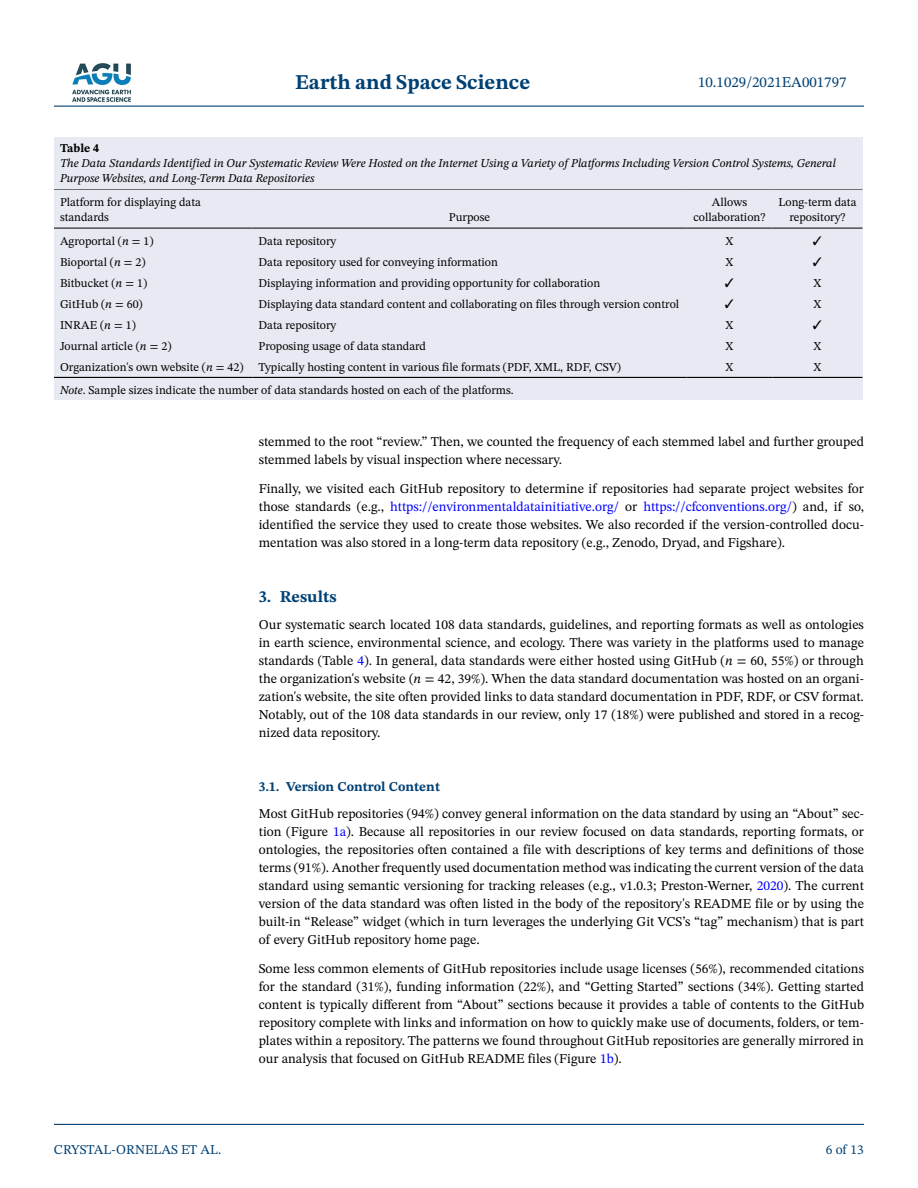
<style>
.page{position:relative;width:918px;height:1188px;background:#fff}
.page>*{position:absolute;margin:0;border:0;box-sizing:border-box;transform-origin:0 0}
.t1{font:700 21px "STIX Two Text";color:#004174}
.t2{font:700 16.5px "STIX Two Text";color:#004174}
.t3{font:15px "STIX Two Text";color:#004174}
.t4{font:13.5px/18px "STIX Two Text";color:#000;text-align:justify}
.t5{font:700 13.5px "STIX Two Text";color:#004174}
.t6{font:13.5px "STIX Two Text";color:#004174}
.t7{font:12px/15px "STIX Two Text";color:#000;text-align:center}
.t8{font:italic 12px/15px "STIX Two Text";color:#000}
.t9{font:700 12px "STIX Two Text";color:#000}
.t10{font:12px "STIX Two Math";color:#000}
.s1{font-style:italic}
.s2{color:#00f}
</style>
<div class="page">
<hr style="left:54px;top:106px;width:810px;height:1px;background:#004174">
<hr style="left:54px;top:1124px;width:810px;height:1px;background:#004174">
<img style="left:72px;top:63px;width:59px;height:39px">
<div style="left:54px;top:188px;width:808px;height:212px;background:#e7eaf2"></div>
<hr style="left:54px;top:188px;width:198px;height:2px;background:#000">
<hr style="left:54px;top:228px;width:198px;height:1px;background:#000">
<hr style="left:252px;top:188px;width:434px;height:2px;background:#000">
<hr style="left:252px;top:228px;width:434px;height:1px;background:#000">
<hr style="left:687px;top:188px;width:85px;height:2px;background:#000">
<hr style="left:687px;top:228px;width:85px;height:1px;background:#000">
<hr style="left:772px;top:188px;width:90px;height:2px;background:#000">
<hr style="left:772px;top:228px;width:90px;height:1px;background:#000">
<hr style="left:54px;top:377px;width:198px;height:1px;background:#000">
<hr style="left:252px;top:377px;width:434px;height:1px;background:#000">
<hr style="left:687px;top:377px;width:85px;height:1px;background:#000">
<hr style="left:772px;top:377px;width:90px;height:1px;background:#000">
<div style="left:54px;top:137px;width:808px;height:51px;background:#e7eaf2"></div>
<h1 class="t1" style="left:295px;top:67px;width:237px">Earth and Space Science</h1>
<p class="t3" style="left:698px;top:72px;width:150px">10.1029/2021EA001797</p>
<p class="t9" style="left:60px;top:140px;width:41px">Table 4</p>
<p class="t8" style="left:60px;top:156px;width:778px">The Data Standards Identified in Our Systematic Review Were Hosted on the Internet Using a Variety of Platforms Including Version Control Systems, General<br>Purpose Websites, and Long-Term Data Repositories</p>
<p class="t7" style="left:60px;top:194px;width:142px;text-align:left">Platform for displaying data standards</p>
<p class="t7" style="left:449px;top:209px;width:43px">Purpose</p>
<p class="t7" style="left:694px;top:194px;width:73px">Allows collaboration?</p>
<p class="t7" style="left:778px;top:194px;width:80px">Long-term data repository?</p>
<p class="t7" style="left:60px;top:233px;width:95px">Agroportal (<span class="s1">n</span> = 1)</p>
<p class="t7" style="left:259px;top:233px;width:79px">Data repository</p>
<p class="t7" style="left:726px;top:233px;width:9px">X</p>
<p class="t10" style="left:813px;top:233px;width:11px">✓</p>
<p class="t7" style="left:60px;top:254px;width:87px">Bioportal (<span class="s1">n</span> = 2)</p>
<p class="t7" style="left:259px;top:254px;width:241px">Data repository used for conveying information</p>
<p class="t7" style="left:726px;top:254px;width:9px">X</p>
<p class="t10" style="left:813px;top:255px;width:11px">✓</p>
<p class="t7" style="left:60px;top:275px;width:89px">Bitbucket (<span class="s1">n</span> = 1)</p>
<p class="t7" style="left:259px;top:275px;width:343px">Displaying information and providing opportunity for collaboration</p>
<p class="t10" style="left:725px;top:276px;width:11px">✓</p>
<p class="t7" style="left:814px;top:275px;width:9px">X</p>
<p class="t7" style="left:60px;top:296px;width:84px">GitHub (<span class="s1">n</span> = 60)</p>
<p class="t7" style="left:259px;top:296px;width:422px">Displaying data standard content and collaborating on files through version control</p>
<p class="t10" style="left:725px;top:297px;width:11px">✓</p>
<p class="t7" style="left:814px;top:296px;width:9px">X</p>
<p class="t7" style="left:60px;top:318px;width:77px">INRAE (<span class="s1">n</span> = 1)</p>
<p class="t7" style="left:259px;top:318px;width:79px">Data repository</p>
<p class="t7" style="left:726px;top:318px;width:9px">X</p>
<p class="t10" style="left:813px;top:318px;width:11px">✓</p>
<p class="t7" style="left:60px;top:339px;width:113px">Journal article (<span class="s1">n</span> = 2)</p>
<p class="t7" style="left:259px;top:339px;width:169px">Proposing usage of data standard</p>
<p class="t7" style="left:726px;top:339px;width:9px">X</p>
<p class="t7" style="left:814px;top:339px;width:9px">X</p>
<p class="t7" style="left:60px;top:360px;width:563px">Organization's own website (<span class="s1">n</span> = 42) Typically hosting content in various file formats (PDF, XML, RDF, CSV)</p>
<p class="t7" style="left:726px;top:360px;width:9px">X</p>
<p class="t7" style="left:814px;top:360px;width:9px">X</p>
<p class="t7" style="left:60px;top:383px;width:455px"><span class="s1">Note</span>. Sample sizes indicate the number of data standards hosted on each of the platforms.</p>
<p class="t4" style="left:259px;top:433px;width:607px">stemmed to the root “review.” Then, we counted the frequency of each stemmed label and further grouped stemmed labels by visual inspection where necessary.</p>
<p class="t4" style="left:259px;top:479px;width:607px">Finally, we visited each GitHub repository to determine if repositories had separate project websites for those standards (e.g., <span class="s2">https://environmentaldatainitiative.org/</span> or <span class="s2">https://cfconventions.org/</span>) and, if so, identified the service they used to create those websites. We also recorded if the version-controlled docu&shy;mentation was also stored in a long-term data repository (e.g., Zenodo, Dryad, and Figshare).</p>
<p class="t2" style="left:259px;top:585px;width:79px">3. Results</p>
<p class="t4" style="left:259px;top:616px;width:607px">Our systematic search located 108 data standards, guidelines, and reporting formats as well as ontologies in earth science, environmental science, and ecology. There was variety in the platforms used to manage standards (Table <span class="s2">4</span>). In general, data standards were either hosted using GitHub (<span class="s1">n</span> = 60, 55%) or through the organization's website (<span class="s1">n</span> = 42, 39%). When the data standard documentation was hosted on an organi&shy;zation's website, the site often provided links to data standard documentation in PDF, RDF, or CSV format.<br>Notably, out of the 108 data standards in our review, only 17 (18%) were published and stored in a recog&shy;nized data repository.</p>
<p class="t6" style="left:54px;top:1140px;width:169px">CRYSTAL-ORNELAS ET AL.</p>
<p class="t5" style="left:259px;top:777px;width:183px">3.1. Version Control Content</p>
<p class="t4" style="left:259px;top:805px;width:607px">Most GitHub repositories (94%) convey general information on the data standard by using an “About” sec&shy;tion (Figure <span class="s2">1a</span>). Because all repositories in our review focused on data standards, reporting formats, or ontologies, the repositories often contained a file with descriptions of key terms and definitions of those terms (91%). Another frequently used documentation method was indicating the current version of the data standard using semantic versioning for tracking releases (e.g., v1.0.3; Preston-Werner, <span class="s2">2020</span>). The current version of the data standard was often listed in the body of the repository's README file or by using the built-in “Release” widget (which in turn leverages the underlying Git VCS’s “tag” mechanism) that is part of every GitHub repository home page.</p>
<p class="t4" style="left:259px;top:959px;width:607px">Some less common elements of GitHub repositories include usage licenses (56%), recommended citations for the standard (31%), funding information (22%), and “Getting Started” sections (34%). Getting started content is typically different from “About” sections because it provides a table of contents to the GitHub repository complete with links and information on how to quickly make use of documents, folders, or tem&shy;plates within a repository. The patterns we found throughout GitHub repositories are generally mirrored in our analysis that focused on GitHub README files (Figure <span class="s2">1b</span>).</p>
<p class="t6" style="left:826px;top:1140px;width:40px">6 of 13</p>
</div>
